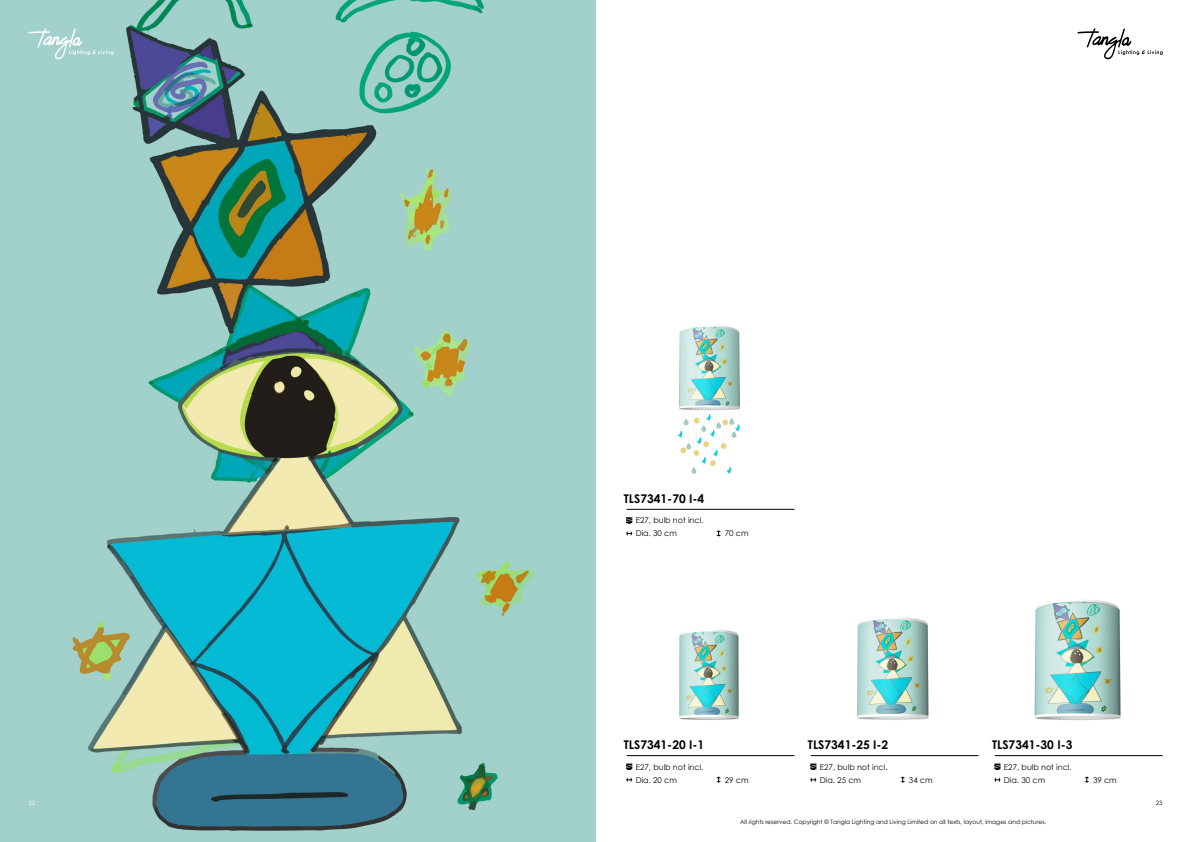
<style>
.page{position:relative;width:1191px;height:842px;background:#fff}
.page>*{position:absolute;margin:0;border:0;box-sizing:border-box;transform-origin:0 0}
.t1{font:700 12px "Century Gothic";color:#000}
.t2{font:8px/12.9px "Century Gothic";color:#000}
.t3{font:6px "Century Gothic";color:#000}
.t4{font:6px "Century Gothic";color:#fff}
</style>
<div class="page">
<img style="left:0;top:0;width:595px;height:842px">
<svg style="left:626px;top:517px;width:6px;height:7px"></svg>
<img style="left:678px;top:325px;width:62px;height:149px">
<hr style="left:626px;top:509px;width:168px;height:1px;background:#000">
<svg style="left:716px;top:530px;width:5px;height:6px"></svg>
<svg style="left:626px;top:531px;width:6px;height:5px"></svg>
<svg style="left:626px;top:763px;width:6px;height:7px"></svg>
<img style="left:679px;top:629px;width:60px;height:91px">
<hr style="left:626px;top:755px;width:168px;height:1px;background:#000">
<svg style="left:716px;top:776px;width:5px;height:7px"></svg>
<svg style="left:626px;top:777px;width:6px;height:5px"></svg>
<svg style="left:810px;top:763px;width:6px;height:7px"></svg>
<img style="left:857px;top:617px;width:72px;height:103px">
<hr style="left:810px;top:755px;width:168px;height:1px;background:#000">
<svg style="left:900px;top:776px;width:5px;height:7px"></svg>
<svg style="left:810px;top:777px;width:6px;height:5px"></svg>
<svg style="left:994px;top:763px;width:6px;height:7px"></svg>
<img style="left:1034px;top:600px;width:87px;height:120px">
<hr style="left:994px;top:755px;width:168px;height:1px;background:#000">
<svg style="left:1084px;top:776px;width:5px;height:7px"></svg>
<svg style="left:994px;top:777px;width:6px;height:5px"></svg>
<svg style="left:28px;top:28px;width:85px;height:32px;background:#aed7d1"></svg>
<svg style="left:1077px;top:28px;width:85px;height:32px"></svg>
<h1 class="t1" style="left:624px;top:489px;width:82px">TLS7341-70 I-4</h1>
<p class="t2" style="left:636px;top:514px;width:69px">E27, bulb not incl.<br>Dia. 30 cm</p>
<p class="t2" style="left:725px;top:527px;width:25px">70 cm</p>
<h1 class="t1" style="left:624px;top:735px;width:82px">TLS7341-20 I-1</h1>
<p class="t2" style="left:636px;top:760px;width:69px">E27, bulb not incl.<br>Dia. 20 cm</p>
<h1 class="t1" style="left:992px;top:735px;width:82px">TLS7341-30 I-3</h1>
<p class="t2" style="left:1004px;top:760px;width:69px">E27, bulb not incl.<br>Dia. 30 cm</p>
<p class="t3" style="left:740px;top:818px;width:308px">All rights reserved. Copyright © Tangla Lighting and Living Limited on all texts, layout, images and pictures.</p>
<h1 class="t1" style="left:808px;top:735px;width:82px">TLS7341-25 I-2</h1>
<p class="t2" style="left:820px;top:760px;width:69px">E27, bulb not incl.<br>Dia. 25 cm</p>
<p class="t2" style="left:725px;top:773px;width:25px">29 cm</p>
<p class="t2" style="left:909px;top:773px;width:25px">34 cm</p>
<p class="t2" style="left:1093px;top:773px;width:25px">39 cm</p>
<p class="t4" style="left:28px;top:798px;width:8px">22</p>
<p class="t3" style="left:1156px;top:798px;width:8px">23</p>
</div>
